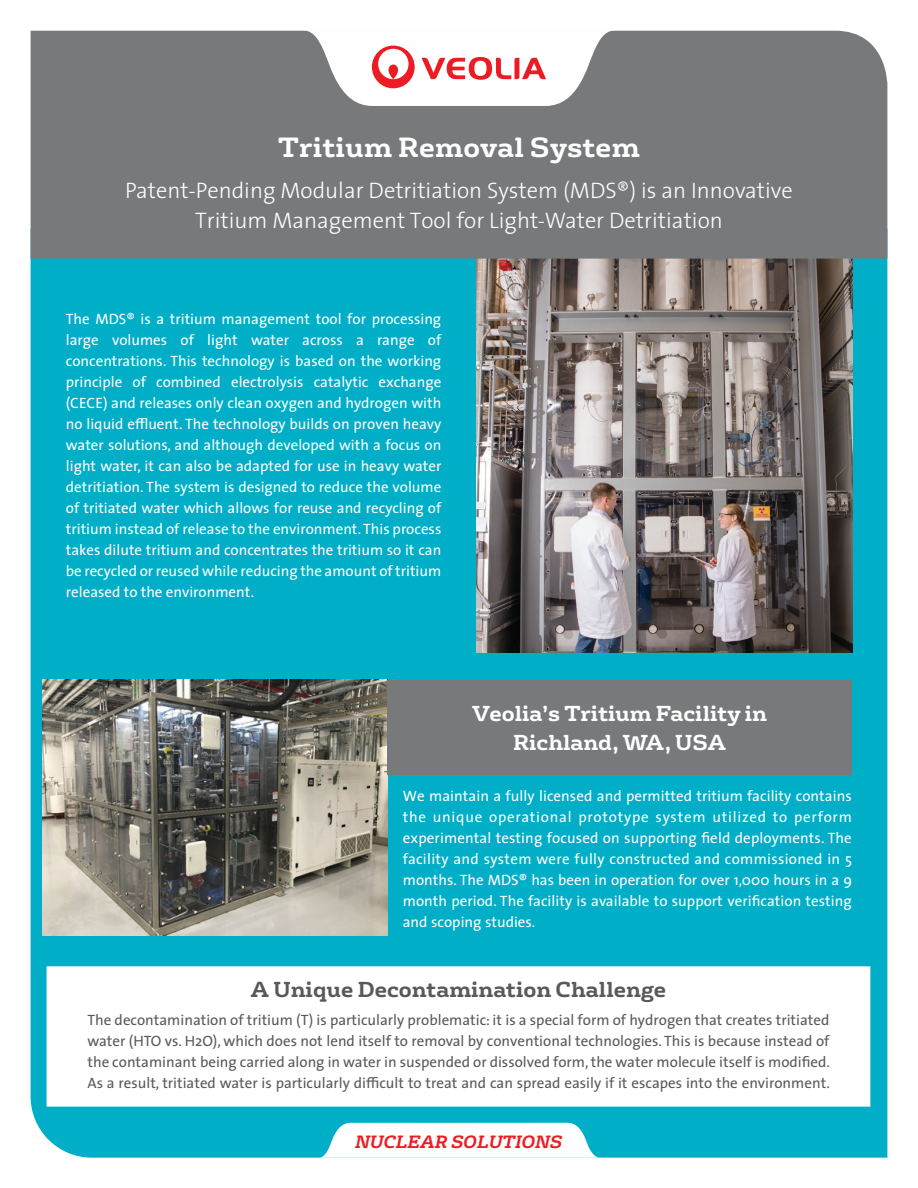
<style>
.page{position:relative;width:918px;height:1188px;background:#fff}
.page>*{position:absolute;margin:0;border:0;box-sizing:border-box;transform-origin:0 0}
.Main_Heading_w_sub{font:700 27px "FS Rufus";letter-spacing:.01em;color:#fff}
.Main_Heading_w_sub-2{font:300 22.5px/30px "The Sans";color:#fff;text-align:center}
.Main_Heading_w_sub-3{font:700 21px/28.5px "FS Rufus";color:#fff;text-align:center}
.Sidebar_Heading_Righ{font:700 21px "FS Rufus";color:#58595b}
.Main_Heading_w_sub-4{font:italic 700 17.25px "FS Rufus";color:#ed1c24}
.Sidebar_Copy{font:15px/21px "The Sans";color:#fff;text-align:justify}
.Sidebar_Copy-2{font:15px/21px "The Sans";color:#58595b;text-align:justify}
</style>
<div class="page">
<div style="left:31px;top:259px;width:856px;height:899px;background:#00aec8"></div>
<img style="left:42px;top:680px;width:345px;height:256px">
<svg style="left:47px;top:966px;width:823px;height:141px"></svg>
<div style="left:387px;top:680px;width:465px;height:95px;background:#77797b"></div>
<img style="left:477px;top:259px;width:375px;height:393px">
<div style="left:31px;top:31px;width:856px;height:228px;background:#77797b"></div>
<svg style="left:301px;top:30px;width:316px;height:76px"></svg>
<svg style="left:318px;top:1123px;width:282px;height:35px"></svg>
<p class="Main_Heading_w_sub" style="left:278px;top:123px;width:363px">Tritium Removal System</p>
<p class="Main_Heading_w_sub-2" style="left:125px;top:175px;width:669px">Patent-Pending Modular Detritiation System (MDS®) is an Innovative<br>Tritium Management Tool for Light-Water Detritiation</p>
<p class="Sidebar_Copy" style="left:66px;top:308px;width:377px">The MDS® is a tritium management tool for processing large volumes of light water across a range of concentrations. This technology is based on the working principle of combined electrolysis catalytic exchange (CECE) and releases only clean oxygen and hydrogen with no liquid effluent. The technology builds on proven heavy water solutions, and although developed with a focus on light water, it can also be adapted for use in heavy water detritiation. The system is designed to reduce the volume of tritiated water which allows for reuse and recycling of tritium instead of release to the environment. This process takes dilute tritium and concentrates the tritium so it can be recycled or reused while reducing the amount of tritium released to the environment.</p>
<p class="Main_Heading_w_sub-3" style="left:472px;top:698px;width:296px">Veolia’s Tritium Facility in<br>Richland, WA, USA</p>
<p class="Sidebar_Copy" style="left:403px;top:785px;width:451px">We maintain a fully licensed and permitted tritium facility contains the unique operational prototype system utilized to perform experimental testing focused on supporting field deployments. The facility and system were fully constructed and commissioned in 5 months. The MDS® has been in operation for over 1,000 hours in a 9 month period. The facility is available to support verification testing and scoping studies.</p>
<p class="Sidebar_Heading_Righ" style="left:251px;top:971px;width:417px">A Unique Decontamination Challenge</p>
<p class="Sidebar_Copy-2" style="left:87px;top:1009px;width:744px">The decontamination of tritium (T) is particularly problematic: it is a special form of hydrogen that creates tritiated water (HTO vs. H2O), which does not lend itself to removal by conventional technologies. This is because instead of the contaminant being carried along in water in suspended or dissolved form, the water molecule itself is modified.<br>As a result, tritiated water is particularly difficult to treat and can spread easily if it escapes into the environment.</p>
<p class="Main_Heading_w_sub-4" style="left:355px;top:1127px;width:209px">NUCLEAR SOLUTIONS</p>
</div>
